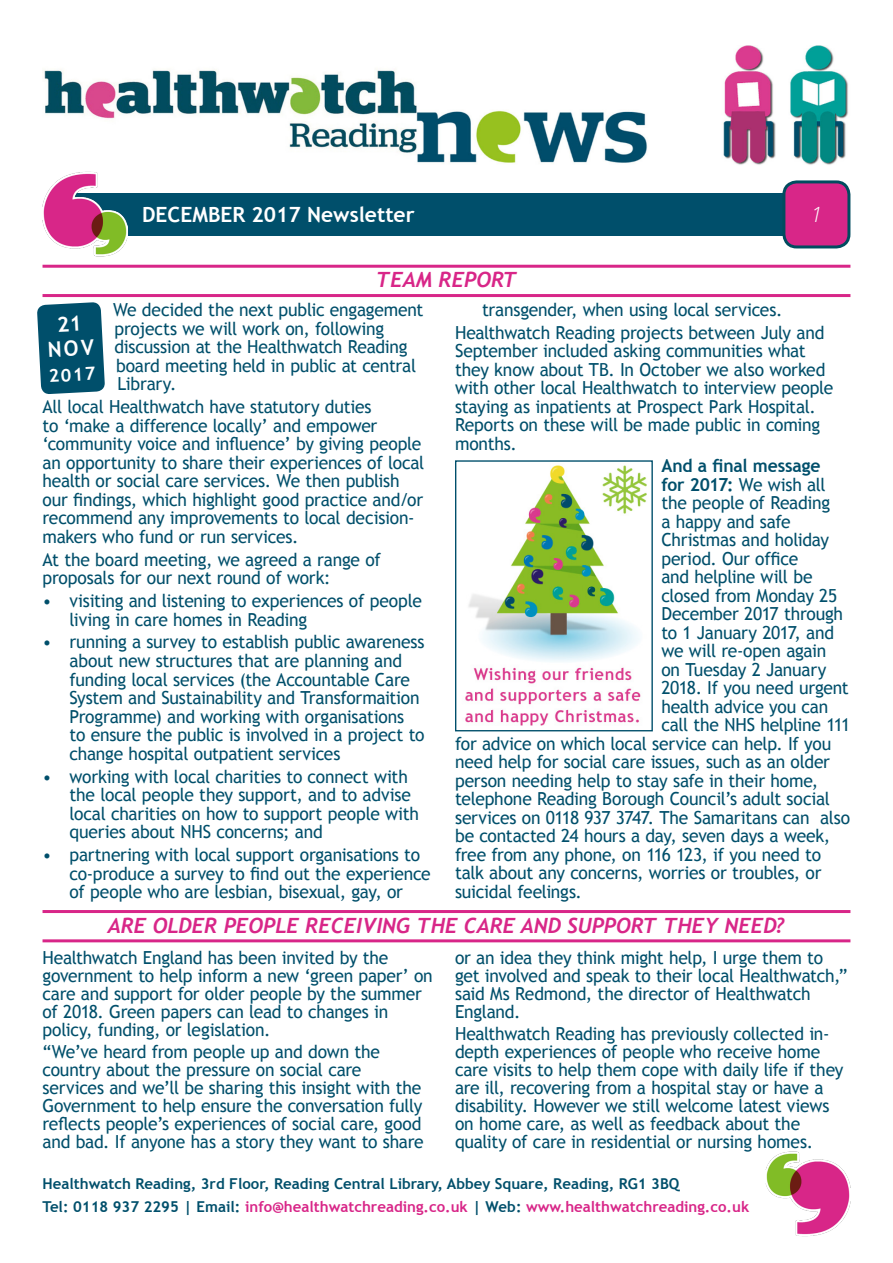
<style>
.page{position:relative;width:893px;height:1263px;background:#fff}
.page>*{position:absolute;margin:0;border:0;box-sizing:border-box;transform-origin:0 0}
.t1{font:italic 700 21px "Trebuchet";color:#d82688}
.t2{font:700 21px "Trebuchet MS";color:#fff}
.t3{font:italic 300 21px "Open Sans";color:#fff}
.t4{font:18px/18.6px "Trebuchet MS";letter-spacing:-.015em;color:#004f6b}
.t5{font:700 18px "Trebuchet MS";letter-spacing:-.005em;color:#004f6b}
.t6{font:700 18px "Trebuchet MS";color:#fff}
.t7{font:700 15px "Trebuchet MS";color:#d82688}
.t8{font:700 15px "Trebuchet MS";color:#004f6b}
.s1{font-weight:700}
.s2{color:#004f6b}
</style>
<div class="page">
<hr style="left:43px;top:294px;width:807px;height:3px;background:#d82688">
<img style="left:44px;top:45px;width:804px;height:120px">
<div style="left:66px;top:193px;width:778px;height:43px;background:#004f6b"></div>
<img style="left:43px;top:172px;width:85px;height:85px">
<div style="left:784px;top:182px;width:65px;height:65px;background:#d82688;border-radius:13px"></div>
<div style="left:782px;top:180px;width:68px;height:68px;border:3px solid #004c5f;border-radius:13px"></div>
<img style="left:765px;top:1151px;width:85px;height:85px">
<hr style="left:43px;top:265px;width:807px;height:3px;background:#d82688">
<hr style="left:43px;top:939px;width:807px;height:3px;background:#d82688">
<hr style="left:43px;top:910px;width:807px;height:3px;background:#d82688">
<img style="left:465px;top:465px;width:182px;height:261px">
<div style="left:455px;top:460px;width:198px;height:271px;border:1px solid #004f6b"></div>
<svg style="left:37px;top:302px;width:68px;height:92px;background:#196079"></svg>
<p class="t2" style="left:142px;top:202px;width:274px">DECEMBER 2017 Newsletter</p>
<p class="t3" style="left:811px;top:200px;width:13px">1</p>
<p class="t1" style="left:376px;top:267px;width:142px">TEAM REPORT</p>
<p class="t4" style="left:113px;top:301px;width:312px">We decided the next public engagement projects we will work on, following discussion at the Healthwatch Reading board meeting held in public at central<br>Library.</p>
<p class="t4" style="left:43px;top:398px;width:383px">All local Healthwatch have statutory duties<br>to ‘make a difference locally’ and empower ‘community voice and influence’ by giving people an opportunity to share their experiences of local health or social care services. We then publish our findings, which highlight good practice and/or recommend any improvements to local decision&shy;makers who fund or run services.</p>
<p class="t4" style="left:43px;top:550px;width:340px">At the board meeting, we agreed a range of proposals for our next round of work:</p>
<p class="t4" style="left:70px;top:592px;width:354px;text-indent:-27px">• visiting and listening to experiences of people living in care homes in Reading</p>
<p class="t4" style="left:70px;top:633px;width:357px;text-indent:-27px">• running a survey to establish public awareness about new structures that are planning and funding local services (the Accountable Care System and Sustainability and Transformaition Programme) and working with organisations<br>to ensure the public is involved in a project to change hospital outpatient services</p>
<p class="t4" style="left:70px;top:767px;width:351px;text-indent:-27px">• working with local charities to connect with the local people they support, and to advise local charities on how to support people with queries about NHS concerns; and</p>
<p class="t4" style="left:70px;top:846px;width:363px;text-indent:-27px">• partnering with local support organisations to co-produce a survey to find out the experience of people who are lesbian, bisexual, gay, or</p>
<p class="t4" style="left:482px;top:301px;width:302px">transgender, when using local services.</p>
<p class="t4" style="left:455px;top:323px;width:380px">Healthwatch Reading projects between July and September included asking communities what they know about TB. In October we also worked with other local Healthwatch to interview people staying as inpatients at Prospect Park Hospital.<br>Reports on these will be made public in coming months.</p>
<p class="t5" style="left:661px;top:455px;width:161px">And a final message</p>
<p class="t4" style="left:661px;top:475px;width:166px"><span class="s1">for 2017:</span> We wish all</p>
<p class="t4" style="left:661px;top:494px;width:170px">the people of Reading</p>
<p class="t4" style="left:661px;top:512px;width:131px">a happy and safe</p>
<p class="t4" style="left:661px;top:531px;width:169px">Christmas and holiday</p>
<p class="t4" style="left:661px;top:549px;width:138px">period. Our office</p>
<p class="t4" style="left:661px;top:568px;width:153px">and helpline will be</p>
<p class="t4" style="left:661px;top:586px;width:177px">closed from Monday 25</p>
<p class="t4" style="left:661px;top:605px;width:183px">December 2017 through</p>
<p class="t4" style="left:661px;top:623px;width:174px">to 1 January 2017, and</p>
<p class="t4" style="left:661px;top:642px;width:166px">we will re-open again</p>
<p class="t4" style="left:661px;top:660px;width:166px">on Tuesday 2 January</p>
<p class="t4" style="left:661px;top:679px;width:189px">2018. If you need urgent</p>
<p class="t4" style="left:661px;top:697px;width:168px">health advice you can</p>
<p class="t4" style="left:661px;top:716px;width:190px">call the NHS helpline 111</p>
<p class="t4" style="left:455px;top:734px;width:378px">for advice on which local service can help. If you</p>
<p class="t4" style="left:455px;top:753px;width:377px">need help for social care issues, such as an older</p>
<p class="t4" style="left:455px;top:771px;width:365px">person needing help to stay safe in their home,</p>
<p class="t4" style="left:455px;top:790px;width:376px">telephone Reading Borough Council’s adult social</p>
<p class="t4" style="left:455px;top:808px;width:397px">services on 0118 937 3747. The Samaritans can also</p>
<p class="t4" style="left:455px;top:827px;width:377px">be contacted 24 hours a day, seven days a week,</p>
<p class="t4" style="left:455px;top:845px;width:368px">free from any phone, on 116 123, if you need to</p>
<p class="t4" style="left:455px;top:864px;width:368px">talk about any concerns, worries or troubles, or</p>
<p class="t4" style="left:455px;top:882px;width:129px">suicidal feelings.</p>
<p class="t6" style="left:48px;top:365px;width:48px;rotate:-3deg">2017</p>
<p class="t1" style="left:108px;top:912px;width:678px">ARE OLDER PEOPLE RECEIVING THE CARE AND SUPPORT THEY NEED?</p>
<p class="t4" style="left:43px;top:948px;width:392px;line-height:18px">Healthwatch England has been invited by the government to help inform a new ‘green paper’ on care and support for older people by the summer of 2018. Green papers can lead to changes in policy, funding, or legislation.</p>
<p class="t4" style="left:43px;top:1043px;width:383px;line-height:18px">“We’ve heard from people up and down the country about the pressure on social care services and we’ll be sharing this insight with the Government to help ensure the conversation fully reflects people’s experiences of social care, good and bad. If anyone has a story they want to share</p>
<p class="t4" style="left:455px;top:948px;width:394px;line-height:18px">or an idea they think might help, I urge them to get involved and speak to their local Healthwatch,” said Ms Redmond, the director of Healthwatch England.</p>
<p class="t4" style="left:455px;top:1025px;width:390px;line-height:18px">Healthwatch Reading has previously collected in&shy;depth experiences of people who receive home care visits to help them cope with daily life if they are ill, recovering from a hospital stay or have a disability. However we still welcome latest views on home care, as well as feedback about the quality of care in residential or nursing homes.</p>
<p class="t8" style="left:43px;top:1175px;width:638px">Healthwatch Reading, 3rd Floor, Reading Central Library, Abbey Square, Reading, RG1 3BQ</p>
<p class="t7" style="left:43px;top:1197px;width:708px"><span class="s2">Tel: 0118 937 2295 | Email:</span> info@healthwatchreading.co.uk <span class="s2">| Web:</span> www.healthwatchreading.co.uk</p>
</div>
